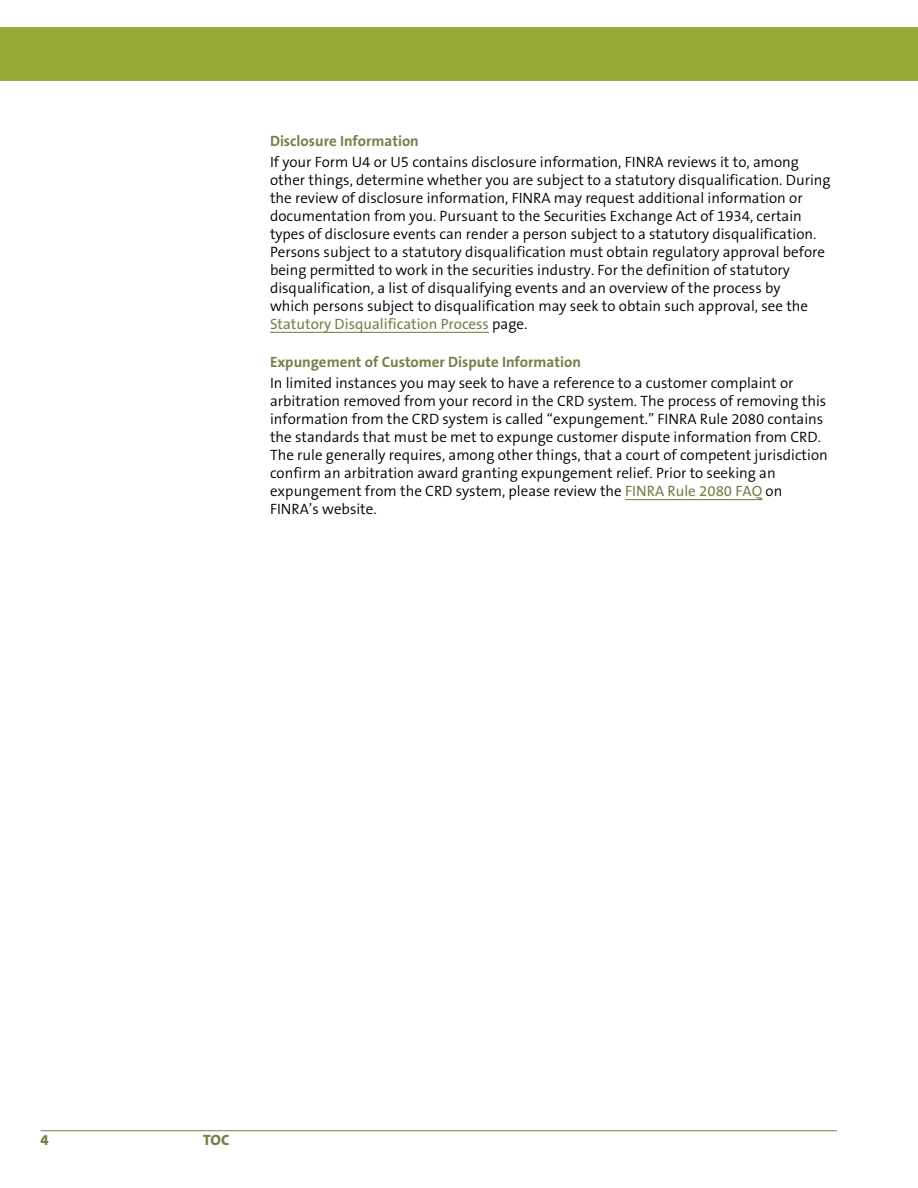
<style>
.page{position:relative;width:918px;height:1188px;background:#fff}
.page>*{position:absolute;margin:0;border:0;box-sizing:border-box;transform-origin:0 0}
.t1{font:300 15px/18px "The Sans B4";color:#000}
.t2{font:700 15px "The Sans B7";color:#728248}
.t3{font:15px "The Sans B5 Plain";color:#728248}
.t4{font:800 15px "The Sans B8";color:#728248}
.s1{font-family:"The Sans B4";font-weight:300;color:#000}
.s2{font-family:"The Sans B5 Plain";font-weight:400;color:#728248}
</style>
<div class="page">
<div style="left:0;top:27px;width:918px;height:54px;background:#96aa36"></div>
<hr style="left:40px;top:1130px;width:797px;height:1px;background:#728248">
<hr style="left:270px;top:332px;width:219px;height:1px;background:#728248">
<hr style="left:625px;top:499px;width:137px;height:1px;background:#728248">
<p class="t2" style="left:270px;top:133px;width:150px">Disclosure Information</p>
<p class="t1" style="left:270px;top:154px;width:562px">If your Form U4 or U5 contains disclosure information, FINRA reviews it to, among other things, determine whether you are subject to a statutory disqualification. During the review of disclosure information, FINRA may request additional information or documentation from you. Pursuant to the Securities Exchange Act of 1934, certain types of disclosure events can render a person subject to a statutory disqualification.<br>Persons subject to a statutory disqualification must obtain regulatory approval before being permitted to work in the securities industry. For the definition of statutory disqualification, a list of disqualifying events and an overview of the process by<br>which persons subject to disqualification may seek to obtain such approval, see the</p>
<p class="t3" style="left:270px;top:316px;width:259px">Statutory Disqualification Process <span class="s1">page.</span></p>
<p class="t2" style="left:270px;top:354px;width:312px">Expungement of Customer Dispute Information</p>
<p class="t1" style="left:270px;top:375px;width:559px">In limited instances you may seek to have a reference to a customer complaint or arbitration removed from your record in the CRD system. The process of removing this information from the CRD system is called “expungement.” FINRA Rule 2080 contains the standards that must be met to expunge customer dispute information from CRD.<br>The rule generally requires, among other things, that a court of competent jurisdiction confirm an arbitration award granting expungement relief. Prior to seeking an expungement from the CRD system, please review the <span class="s2">FINRA Rule 2080 FAQ</span> on FINRA’s website.</p>
<p class="t4" style="left:40px;top:1132px;width:10px">4</p>
<p class="t4" style="left:203px;top:1132px;width:28px">TOC</p>
</div>
